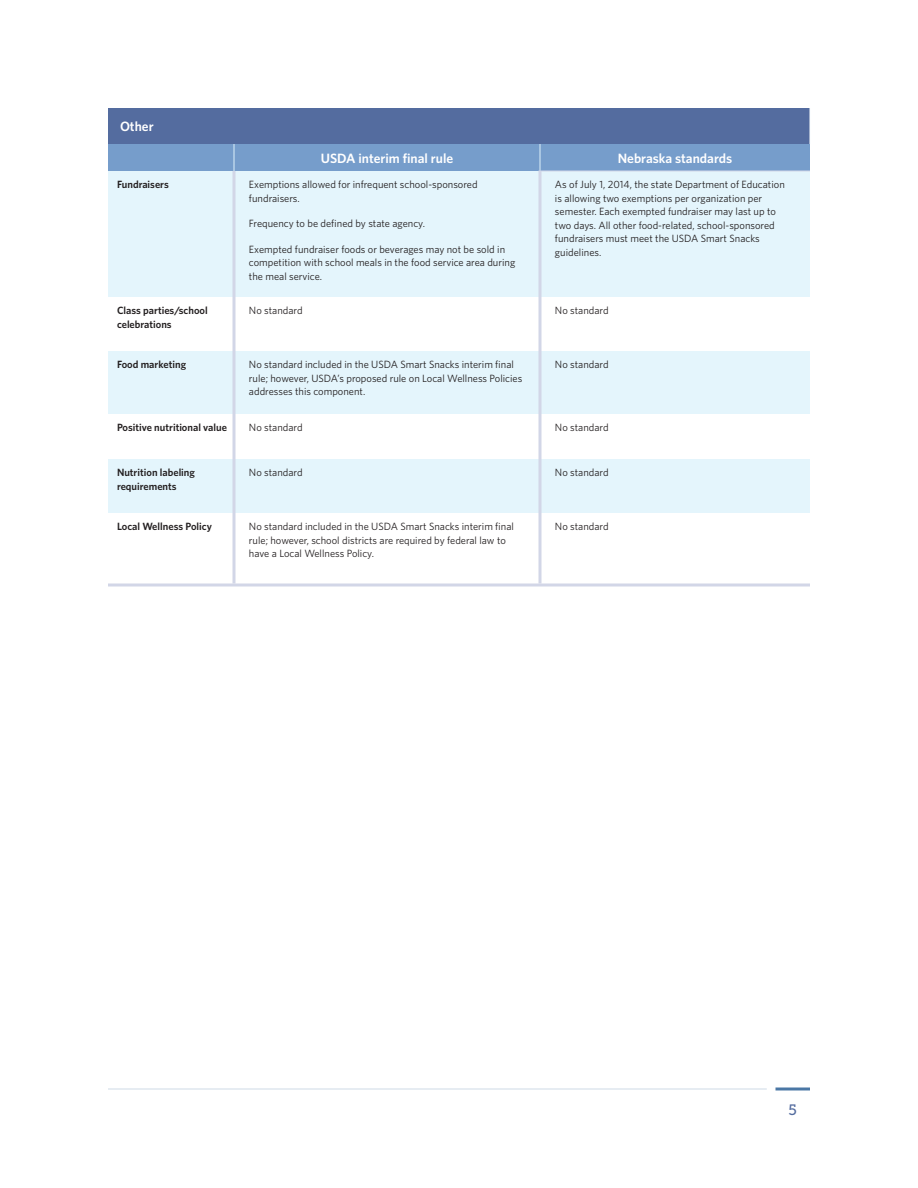
<style>
.page{position:relative;width:918px;height:1188px;background:#fff}
.page>*{position:absolute;margin:0;border:0;box-sizing:border-box;transform-origin:0 0}
.t1{font:15px "Museo Slab 500";color:#546c9f}
.t2{font:600 13.5px "Whitney";color:#fff}
.t3{font:10.5px/13.5px "Whitney";color:#231f20}
.t4{font:600 10.5px/13.5px "Whitney";color:#231f20}
</style>
<div class="page">
<hr style="left:108px;top:1088px;width:659px;height:2px;background:#1f568f">
<hr style="left:776px;top:1088px;width:34px;height:2px;background:#1f568f">
<div style="left:108px;top:108px;width:702px;height:36px;background:#546c9f"></div>
<div style="left:108px;top:171px;width:702px;height:126px;background:#e4f5fc"></div>
<svg style="left:108px;top:351px;width:702px;height:233px;fill:#e4f5fc"></svg>
<hr style="left:108px;top:584px;width:126px;height:2px;background:#d2d6e7">
<hr style="left:234px;top:584px;width:306px;height:2px;background:#d2d6e7">
<hr style="left:540px;top:584px;width:270px;height:2px;background:#d2d6e7">
<hr style="left:232px;top:171px;width:4px;height:126px;background:#d6ddec">
<hr style="left:232px;top:297px;width:4px;height:54px;background:#dde0ec">
<hr style="left:232px;top:351px;width:4px;height:63px;background:#d6ddec">
<hr style="left:232px;top:414px;width:4px;height:45px;background:#dde0ec">
<hr style="left:232px;top:459px;width:4px;height:54px;background:#d6ddec">
<svg style="left:232px;top:513px;width:4px;height:71px"></svg>
<hr style="left:538px;top:171px;width:4px;height:126px;background:#d6ddec">
<hr style="left:538px;top:297px;width:4px;height:54px;background:#dde0ec">
<hr style="left:538px;top:351px;width:4px;height:63px;background:#d6ddec">
<hr style="left:538px;top:414px;width:4px;height:45px;background:#dde0ec">
<hr style="left:538px;top:459px;width:4px;height:54px;background:#d6ddec">
<svg style="left:538px;top:513px;width:4px;height:71px"></svg>
<div style="left:108px;top:144px;width:702px;height:27px;background:#769dcb"></div>
<hr style="left:810px;top:108px;width:1px;height:36px;background:#f8fcfe">
<hr style="left:538px;top:171px;width:272px;height:1px;background:#d2d6e7">
<p class="t2" style="left:120px;top:118px;width:35px">Other</p>
<p class="t2" style="left:321px;top:149px;width:134px">USDA interim final rule</p>
<p class="t2" style="left:618px;top:149px;width:116px">Nebraska standards</p>
<p class="t4" style="left:117px;top:178px;width:53px">Fundraisers</p>
<p class="t3" style="left:249px;top:178px;width:230px">Exemptions allowed for infrequent school-sponsored fundraisers.</p>
<p class="t3" style="left:249px;top:217px;width:178px">Frequency to be defined by state agency.</p>
<p class="t3" style="left:249px;top:242px;width:268px">Exempted fundraiser foods or beverages may not be sold in competition with school meals in the food service area during the meal service.</p>
<p class="t3" style="left:555px;top:178px;width:231px">As of July 1, 2014, the state Department of Education is allowing two exemptions per organization per semester. Each exempted fundraiser may last up to two days. All other food-related, school-sponsored fundraisers must meet the USDA Smart Snacks guidelines.</p>
<p class="t4" style="left:117px;top:304px;width:92px">Class parties/school celebrations</p>
<p class="t3" style="left:249px;top:304px;width:55px">No standard</p>
<p class="t3" style="left:555px;top:304px;width:55px">No standard</p>
<p class="t4" style="left:117px;top:358px;width:71px">Food marketing</p>
<p class="t3" style="left:249px;top:358px;width:275px">No standard included in the USDA Smart Snacks interim final rule; however, USDA’s proposed rule on Local Wellness Policies addresses this component.</p>
<p class="t3" style="left:555px;top:358px;width:55px">No standard</p>
<p class="t4" style="left:117px;top:421px;width:112px">Positive nutritional value</p>
<p class="t3" style="left:249px;top:421px;width:55px">No standard</p>
<p class="t3" style="left:555px;top:421px;width:55px">No standard</p>
<p class="t4" style="left:117px;top:466px;width:80px">Nutrition labeling requirements</p>
<p class="t3" style="left:249px;top:466px;width:55px">No standard</p>
<p class="t3" style="left:555px;top:466px;width:55px">No standard</p>
<p class="t4" style="left:117px;top:520px;width:96px">Local Wellness Policy</p>
<p class="t3" style="left:249px;top:520px;width:266px">No standard included in the USDA Smart Snacks interim final rule; however, school districts are required by federal law to have a Local Wellness Policy.</p>
<p class="t3" style="left:555px;top:520px;width:55px">No standard</p>
<h1 class="t1" style="left:789px;top:1101px;width:10px">5</h1>
</div>
